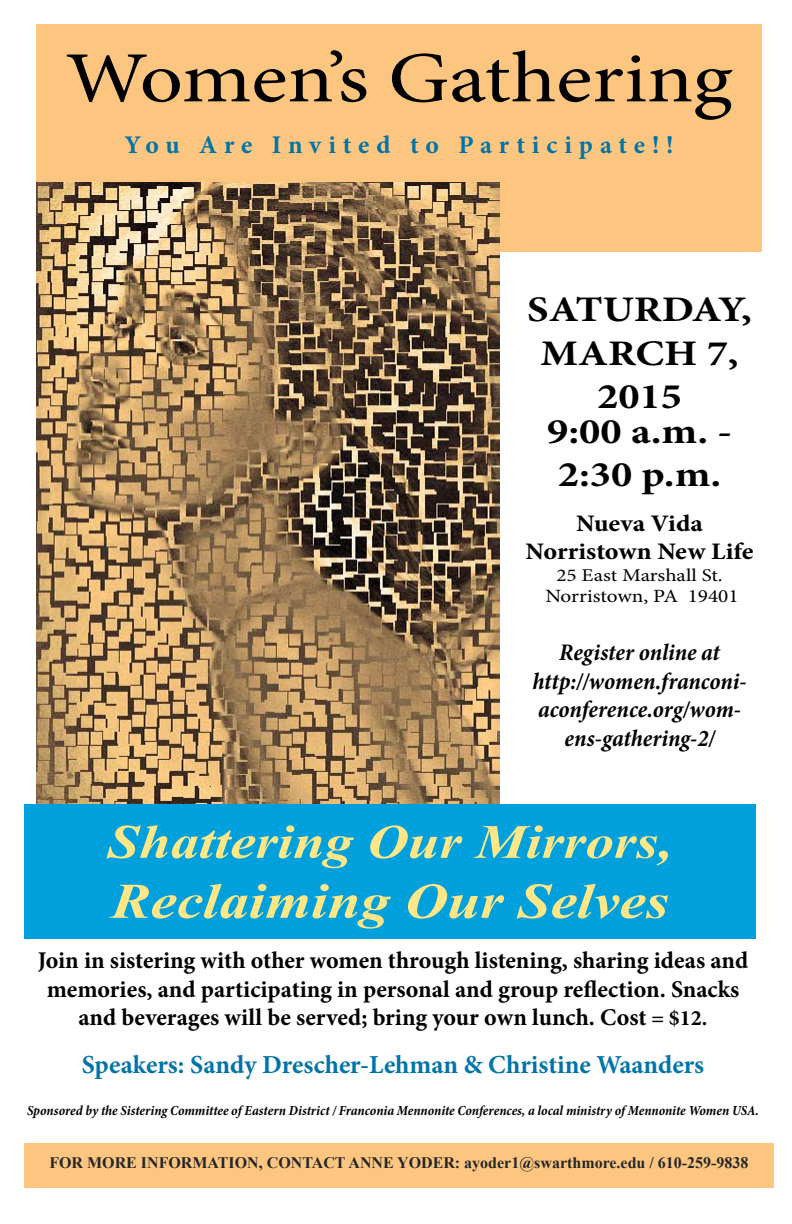
<style>
.page{position:relative;width:792px;height:1224px;background:#fff}
.page>*{position:absolute;margin:0;border:0;box-sizing:border-box;transform-origin:0 0}
.t1{font:72px "Minion Pro";color:#000;scale:1.18 1}
.t2{font:italic 700 49.9px "Times New Roman";color:#ffe687;scale:1.18 1}
.t3{font:italic 700 47.8px "Times New Roman";color:#ffe687;scale:1.18 1}
.t4{font:700 36px/43.2px "Minion Pro";color:#000;text-align:center;scale:1.18 1}
.t5{font:700 26px "Minion Pro";color:#0074a8}
.t6{font:700 25.4px "Minion Pro";letter-spacing:.265em;color:#0074a8}
.t7{font:700 24px/28.8px "Minion Pro";color:#000;text-align:center}
.t8{font:italic 700 condensed 24px/28.8px "Minion Pro";letter-spacing:-.005em;color:#000;text-align:center}
.t9{font:700 condensed 24px/28px "Minion Pro";color:#000;text-align:center;scale:1.18 1}
.t10{font:18.7px "Minion Pro";color:#000;scale:1.13 1}
.t11{font:18px "Minion Pro";letter-spacing:-.005em;color:#000;scale:1.18 1}
.t12{font:700 16px "Times New Roman";color:#262627}
.t13{font:italic 700 condensed 14px "Minion Pro";letter-spacing:-.005em;color:#000}
.s1{font-size:22px}
</style>
<div class="page">
<div style="left:36px;top:24px;width:726px;height:228px;background:#fdc680"></div>
<img style="left:36px;top:182px;width:463px;height:622px">
<div style="left:24px;top:804px;width:732px;height:134px;background:#00a0dd"></div>
<div style="left:24px;top:1144px;width:750px;height:44px;background:#fdc680"></div>
<h1 class="t1" style="left:65px;top:30px;width:567px">Women’s Gathering</h1>
<p class="t6" style="left:124px;top:127px;width:551px">You Are Invited to Participate!!</p>
<h3 class="t4" style="left:527px;top:288px;width:192px">SATURDAY,<br>MARCH 7,<br>2015</h3>
<h3 class="t4" style="left:547px;top:409px;width:158px;text-align:left">9:00 a.m. -<br>2:30 p.m.</h3>
<p class="t9" style="left:526px;top:509px;width:195px">Nueva Vida<br>Norristown New Life</p>
<p class="t11" style="left:556px;top:563px;width:143px">25 East Marshall St.</p>
<p class="t10" style="left:545px;top:584px;width:173px">Norristown, PA 19401</p>
<p class="t8" style="left:533px;top:638px;width:216px">Register online at http://women.franconi&shy;aconference.org/wom&shy;ens-gathering-2/</p>
<h3 class="t3" style="left:108px;top:808px;width:480px">Shattering Our Mirrors,</h3>
<h2 class="t2" style="left:111px;top:866px;width:474px">Reclaiming Our Selves</h2>
<p class="t7" style="left:38px;top:945px;width:712px">Join in sistering with other women through listening, sharing ideas and memories, and participating in personal and group reflection. Snacks and beverages will be served; bring your own lunch. Cost <span class="s1">= $12.</span></p>
<p class="t5" style="left:82px;top:1047px;width:624px">Speakers: Sandy Drescher-Lehman &amp; Christine Waanders</p>
<p class="t13" style="left:27px;top:1101px;width:733px">Sponsored by the Sistering Committee of Eastern District / Franconia Mennonite Conferences, a local ministry of Mennonite Women USA.</p>
<p class="t12" style="left:49px;top:1152px;width:701px">FOR MORE INFORMATION, CONTACT ANNE YODER: ayoder1@swarthmore.edu / 610-259-9838</p>
</div>
